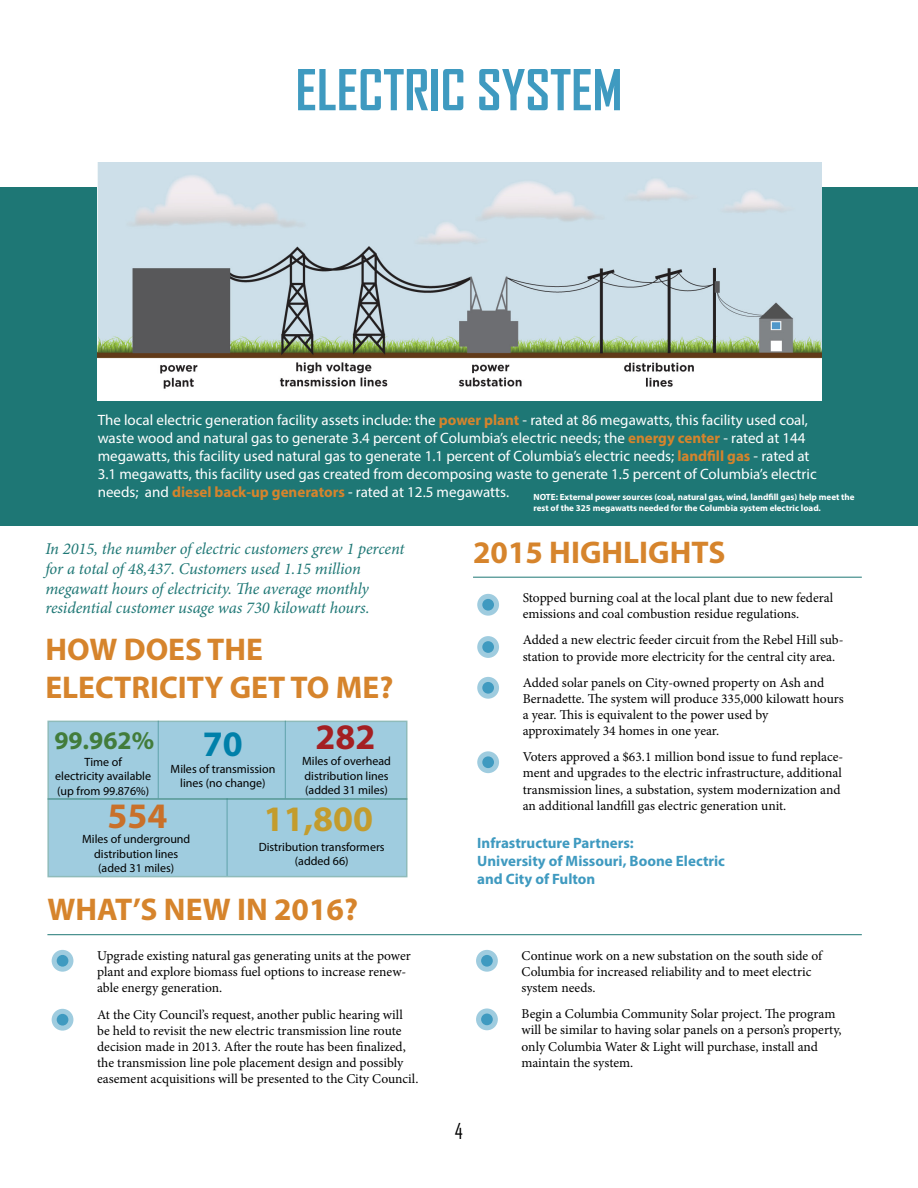
<style>
.page{position:relative;width:918px;height:1188px;background:#fff}
.page>*{position:absolute;margin:0;border:0;box-sizing:border-box;transform-origin:0 0}
.t1{font:700 54px "Agency FB";color:#3f9ac0}
.t2{font:700 36px "Myriad Pro";color:#c39c2d}
.t3{font:700 36px "Myriad Pro";color:#c97029}
.t4{font:700 36px "Myriad Pro";color:#a41f22}
.t5{font:700 36px "Myriad Pro";color:#0080a9}
.t6{font:700 31.5px/37.8px "Myriad Pro";color:#d6842c}
.t7{font:700 25.5px "Myriad Pro";color:#427c3b}
.t8{font:21px "Agency FB";color:#000}
.t9{font:italic 16.5px/19.8px "Minion Pro";letter-spacing:-.005em;color:#1e7775}
.t10{font:15px/18px "Myriad Pro";color:#fff}
.t11{font:700 15px/18px "Myriad Pro";color:#3f9ac0}
.t12{font:13.5px/16.2px "Minion Pro";color:#000}
.t13{font:12px/14.4px "Myriad Pro";color:#000;text-align:center}
.t14{font:700 9px/10.8px "Myriad Pro";color:#fff}
.s1{font-weight:700;color:#d6842c}
</style>
<div class="page">
<div style="left:0;top:188px;width:918px;height:338px;background:#1e7775"></div>
<img style="left:98px;top:163px;width:723px;height:237px">
<svg style="left:477px;top:594px;width:22px;height:22px"></svg>
<div style="left:482px;top:599px;width:12px;height:12px;background:#3f9ac0;border-radius:50%"></div>
<svg style="left:52px;top:950px;width:21px;height:22px"></svg>
<div style="left:57px;top:955px;width:11px;height:12px;background:#3f9ac0;border-radius:50%"></div>
<svg style="left:52px;top:1009px;width:21px;height:22px"></svg>
<div style="left:57px;top:1014px;width:11px;height:12px;background:#3f9ac0;border-radius:50%"></div>
<svg style="left:476px;top:950px;width:22px;height:22px"></svg>
<div style="left:481px;top:955px;width:12px;height:12px;background:#3f9ac0;border-radius:50%"></div>
<svg style="left:476px;top:1008px;width:22px;height:22px"></svg>
<div style="left:481px;top:1014px;width:12px;height:11px;background:#3f9ac0;border-radius:50%"></div>
<svg style="left:477px;top:636px;width:22px;height:22px"></svg>
<div style="left:482px;top:641px;width:12px;height:12px;background:#3f9ac0;border-radius:50%"></div>
<svg style="left:477px;top:677px;width:22px;height:22px"></svg>
<div style="left:482px;top:682px;width:12px;height:12px;background:#3f9ac0;border-radius:50%"></div>
<svg style="left:477px;top:751px;width:22px;height:22px"></svg>
<div style="left:482px;top:756px;width:12px;height:12px;background:#3f9ac0;border-radius:50%"></div>
<hr style="left:473px;top:577px;width:389px;height:1px;background:#1e7775">
<hr style="left:47px;top:934px;width:815px;height:1px;background:#1e7775">
<div style="left:47px;top:721px;width:360px;height:79px;background:#9fccdf"></div>
<div style="left:47px;top:798px;width:360px;height:79px;background:#9fccdf"></div>
<hr style="left:158px;top:721px;width:1px;height:77px;background:#1e7775">
<hr style="left:285px;top:721px;width:1px;height:77px;background:#1e7775">
<hr style="left:227px;top:798px;width:1px;height:78px;background:#1e7775">
<h1 class="t1" style="left:296px;top:56px;width:328px">ELECTRIC SYSTEM</h1>
<p class="t10" style="left:98px;top:411px;width:721px">The local electric generation facility assets include: the <span class="s1">power plant</span> - rated at 86 megawatts, this facility used coal, waste wood and natural gas to generate 3.4 percent of Columbia’s electric needs; the <span class="s1">energy center</span> - rated at 144 megawatts, this facility used natural gas to generate 1.1 percent of Columbia’s electric needs; <span class="s1">landfill gas</span> - rated at 3.1 megawatts, this facility used gas created from decomposing waste to generate 1.5 percent of Columbia’s electric needs; and <span class="s1">diesel back-up generators</span> - rated at 12.5 megawatts.</p>
<p class="t14" style="left:534px;top:492px;width:323px">NOTE: External power sources (coal, natural gas, wind, landfill gas) help meet the rest of the 325 megawatts needed for the Columbia system electric load.</p>
<p class="t9" style="left:45px;top:539px;width:361px">In 2015, the number of electric customers grew 1 percent for a total of 48,437. Customers used 1.15 million megawatt hours of electricity. The average monthly residential customer usage was 730 kilowatt hours.</p>
<h3 class="t6" style="left:473px;top:532px;width:254px">2015 HIGHLIGHTS</h3>
<p class="t12" style="left:523px;top:590px;width:312px">Stopped burning coal at the local plant due to new federal emissions and coal combustion residue regulations.</p>
<h3 class="t6" style="left:45px;top:630px;width:350px">HOW DOES THE<br>ELECTRICITY GET TO ME?</h3>
<h2 class="t5" style="left:203px;top:721px;width:41px">70</h2>
<h2 class="t4" style="left:316px;top:713px;width:61px">282</h2>
<h3 class="t7" style="left:54px;top:723px;width:101px">99.962%</h3>
<p class="t13" style="left:302px;top:754px;width:90px;text-align:left">Miles of overhead distribution lines (added 31 miles)</p>
<p class="t13" style="left:55px;top:754px;width:97px">Time of<br>electricity available (up from 99.876%)</p>
<p class="t13" style="left:82px;top:832px;width:110px">Miles of underground distribution lines (aded 31 miles)</p>
<p class="t13" style="left:171px;top:761px;width:106px">Miles of transmission lines (no change)</p>
<h2 class="t3" style="left:108px;top:793px;width:61px">554</h2>
<h2 class="t2" style="left:264px;top:796px;width:111px">11,800</h2>
<p class="t13" style="left:259px;top:840px;width:127px">Distribution transformers (added 66)</p>
<h3 class="t6" style="left:47px;top:890px;width:312px">WHAT’S NEW IN 2016?</h3>
<p class="t12" style="left:97px;top:947px;width:315px">Upgrade existing natural gas generating units at the power plant and explore biomass fuel options to increase renew&shy;able energy generation.</p>
<p class="t12" style="left:97px;top:1006px;width:323px">At the City Council’s request, another public hearing will be held to revisit the new electric transmission line route decision made in 2013. After the route has been finalized, the transmission line pole placement design and possibly easement acquisitions will be presented to the City Council.</p>
<p class="t12" style="left:523px;top:632px;width:322px">Added a new electric feeder circuit from the Rebel Hill sub&shy;station to provide more electricity for the central city area.</p>
<p class="t12" style="left:523px;top:674px;width:323px">Added solar panels on City-owned property on Ash and Bernadette. The system will produce 335,000 kilowatt hours a year. This is equivalent to the power used by approximately 34 homes in one year.</p>
<p class="t12" style="left:523px;top:749px;width:322px">Voters approved a $63.1 million bond issue to fund replace&shy;ment and upgrades to the electric infrastructure, additional transmission lines, a substation, system modernization and an additional landfill gas electric generation unit.</p>
<p class="t11" style="left:477px;top:834px;width:249px">Infrastructure Partners:<br>University of Missouri, Boone Electric and City of Fulton</p>
<h3 class="t8" style="left:455px;top:1119px;width:10px">4</h3>
<p class="t12" style="left:522px;top:947px;width:302px">Continue work on a new substation on the south side of<br>Columbia for increased reliability and to meet electric system needs.</p>
<p class="t12" style="left:522px;top:1006px;width:322px">Begin a Columbia Community Solar project. The program will be similar to having solar panels on a person’s property, only Columbia Water &amp; Light will purchase, install and maintain the system.</p>
</div>
